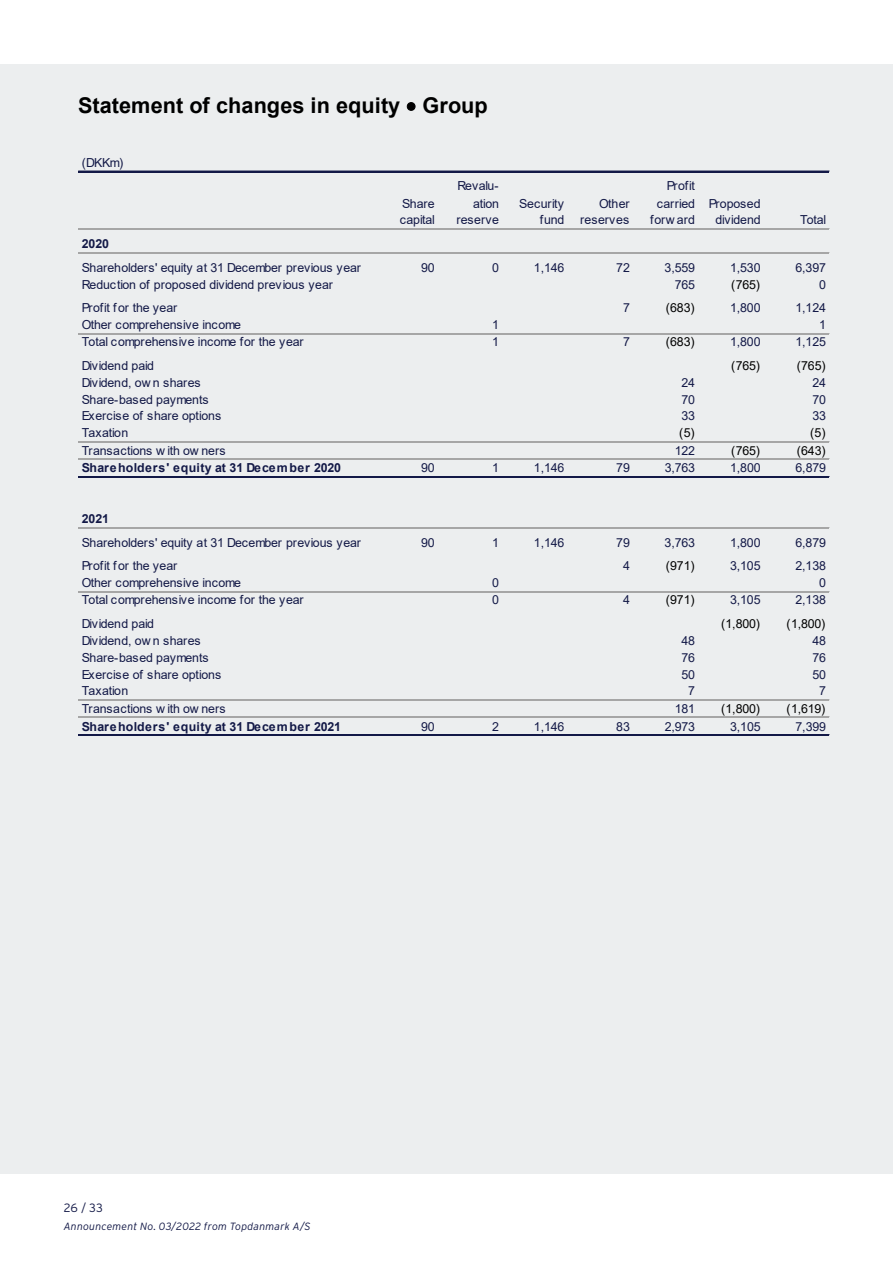
<style>
.page{position:relative;width:893px;height:1263px;background:#fff}
.page>*{position:absolute;margin:0;border:0;box-sizing:border-box;transform-origin:0 0}
.t1{font:700 21.75px "Arial";color:#000}
.t2{font:12.45px "Arial";letter-spacing:-.015em;color:#131947}
.t3{font:12.45px "Arial";letter-spacing:-.015em;color:#000}
.t4{font:700 12.45px "Arial";letter-spacing:.02em;color:#131947}
.t5{font:12.45px "Arial";letter-spacing:.025em;color:#131947}
.t6{font:300 12px "Interstate";color:#131947}
.t7{font:italic 300 10.5px "Interstate";letter-spacing:.015em;color:#131947}
</style>
<div class="page">
<div style="left:0;top:64px;width:893px;height:1110px;background:#eceeef"></div>
<svg style="left:407px;top:102px;width:8px;height:9px"></svg>
<hr style="left:78px;top:171px;width:751px;height:1px;background:#131947">
<hr style="left:78px;top:228px;width:751px;height:1px;background:#a6a6a6">
<hr style="left:78px;top:229px;width:751px;height:1px;background:#a6a6a6">
<hr style="left:78px;top:252px;width:751px;height:1px;background:#a6a6a6">
<hr style="left:78px;top:333px;width:751px;height:1px;background:#a6a6a6">
<hr style="left:78px;top:441px;width:751px;height:2px;background:#a6a6a6">
<hr style="left:78px;top:458px;width:751px;height:1px;background:#a6a6a6">
<hr style="left:78px;top:459px;width:751px;height:1px;background:#a6a6a6">
<hr style="left:78px;top:476px;width:751px;height:1px;background:#131947">
<hr style="left:78px;top:477px;width:751px;height:1px;background:#131947">
<hr style="left:78px;top:527px;width:751px;height:2px;background:#a6a6a6">
<hr style="left:78px;top:591px;width:751px;height:1px;background:#a6a6a6">
<hr style="left:78px;top:699px;width:751px;height:1px;background:#a6a6a6">
<hr style="left:78px;top:700px;width:751px;height:1px;background:#a6a6a6">
<hr style="left:78px;top:716px;width:751px;height:1px;background:#a6a6a6">
<hr style="left:78px;top:717px;width:751px;height:1px;background:#a6a6a6">
<hr style="left:78px;top:735px;width:751px;height:1px;background:#131947">
<h1 class="t1" style="left:78px;top:90px;width:411px">Statement of changes in equity Group</h1>
<p class="t2" style="left:82px;top:154px;width:43px">(DKKm)</p>
<p class="t2" style="left:457px;top:177px;width:43px">Revalu-</p>
<p class="t2" style="left:667px;top:177px;width:30px">Profit</p>
<p class="t2" style="left:402px;top:195px;width:34px">Share</p>
<p class="t2" style="left:473px;top:195px;width:27px">ation</p>
<p class="t2" style="left:519px;top:195px;width:46px">Security</p>
<p class="t2" style="left:599px;top:195px;width:32px">Other</p>
<p class="t2" style="left:657px;top:195px;width:105px">carried Proposed</p>
<p class="t2" style="left:400px;top:211px;width:37px">capital</p>
<p class="t5" style="left:456px;top:211px;width:44px">reserve</p>
<p class="t2" style="left:540px;top:211px;width:26px">fund</p>
<p class="t5" style="left:580px;top:211px;width:51px">reserves</p>
<p class="t2" style="left:650px;top:211px;width:47px">forw ard</p>
<p class="t2" style="left:715px;top:211px;width:47px">dividend</p>
<p class="t2" style="left:800px;top:211px;width:28px">Total</p>
<p class="t4" style="left:82px;top:235px;width:29px">2020</p>
<p class="t2" style="left:82px;top:259px;width:281px">Shareholders' equity at 31 December previous year</p>
<p class="t2" style="left:421px;top:259px;width:15px">90</p>
<p class="t2" style="left:492px;top:259px;width:8px">0</p>
<p class="t2" style="left:534px;top:259px;width:32px">1,146</p>
<p class="t2" style="left:616px;top:259px;width:15px">72</p>
<p class="t2" style="left:665px;top:259px;width:32px">3,559</p>
<p class="t2" style="left:730px;top:259px;width:32px">1,530</p>
<p class="t2" style="left:796px;top:259px;width:32px">6,397</p>
<p class="t2" style="left:82px;top:276px;width:252px">Reduction of proposed dividend previous year</p>
<p class="t2" style="left:675px;top:276px;width:22px">765</p>
<p class="t3" style="left:731px;top:276px;width:30px">(765)</p>
<p class="t2" style="left:819px;top:276px;width:8px">0</p>
<p class="t2" style="left:82px;top:299px;width:97px">Profit for the year</p>
<p class="t2" style="left:623px;top:299px;width:8px">7</p>
<p class="t3" style="left:666px;top:299px;width:30px">(683)</p>
<p class="t2" style="left:730px;top:299px;width:32px">1,800</p>
<p class="t2" style="left:796px;top:299px;width:32px">1,124</p>
<p class="t2" style="left:82px;top:316px;width:161px">Other comprehensive income</p>
<p class="t2" style="left:492px;top:316px;width:8px">1</p>
<p class="t2" style="left:819px;top:316px;width:8px">1</p>
<p class="t2" style="left:82px;top:333px;width:223px">Total comprehensive income for the year</p>
<p class="t2" style="left:492px;top:333px;width:8px">1</p>
<p class="t2" style="left:623px;top:333px;width:8px">7</p>
<p class="t3" style="left:666px;top:333px;width:30px">(683)</p>
<p class="t2" style="left:730px;top:333px;width:32px">1,800</p>
<p class="t2" style="left:796px;top:333px;width:32px">1,125</p>
<p class="t2" style="left:82px;top:357px;width:74px">Dividend paid</p>
<p class="t3" style="left:731px;top:357px;width:30px">(765)</p>
<p class="t3" style="left:797px;top:357px;width:30px">(765)</p>
<p class="t2" style="left:82px;top:374px;width:120px">Dividend, ow n shares</p>
<p class="t2" style="left:681px;top:374px;width:15px">24</p>
<p class="t2" style="left:812px;top:374px;width:15px">24</p>
<p class="t2" style="left:82px;top:391px;width:128px">Share-based payments</p>
<p class="t2" style="left:681px;top:391px;width:15px">70</p>
<p class="t2" style="left:812px;top:391px;width:15px">70</p>
<p class="t2" style="left:82px;top:407px;width:141px">Exercise of share options</p>
<p class="t2" style="left:681px;top:407px;width:15px">33</p>
<p class="t2" style="left:812px;top:407px;width:15px">33</p>
<p class="t2" style="left:82px;top:424px;width:48px">Taxation</p>
<p class="t3" style="left:679px;top:424px;width:17px">(5)</p>
<p class="t3" style="left:810px;top:424px;width:17px">(5)</p>
<p class="t2" style="left:82px;top:441px;width:145px">Transactions w ith ow ners</p>
<p class="t2" style="left:675px;top:441px;width:22px">122</p>
<p class="t3" style="left:731px;top:441px;width:30px">(765)</p>
<p class="t3" style="left:797px;top:441px;width:30px">(643)</p>
<p class="t4" style="left:82px;top:459px;width:261px">Shareholders' equity at 31 December 2020</p>
<p class="t2" style="left:421px;top:459px;width:15px">90</p>
<p class="t2" style="left:492px;top:459px;width:8px">1</p>
<p class="t2" style="left:534px;top:459px;width:32px">1,146</p>
<p class="t2" style="left:616px;top:459px;width:15px">79</p>
<p class="t2" style="left:665px;top:459px;width:32px">3,763</p>
<p class="t2" style="left:730px;top:459px;width:32px">1,800</p>
<p class="t2" style="left:796px;top:459px;width:32px">6,879</p>
<p class="t4" style="left:82px;top:510px;width:29px">2021</p>
<p class="t2" style="left:82px;top:534px;width:281px">Shareholders' equity at 31 December previous year</p>
<p class="t2" style="left:421px;top:534px;width:15px">90</p>
<p class="t2" style="left:492px;top:534px;width:8px">1</p>
<p class="t2" style="left:534px;top:534px;width:32px">1,146</p>
<p class="t2" style="left:616px;top:534px;width:15px">79</p>
<p class="t2" style="left:665px;top:534px;width:32px">3,763</p>
<p class="t2" style="left:730px;top:534px;width:32px">1,800</p>
<p class="t2" style="left:796px;top:534px;width:32px">6,879</p>
<p class="t2" style="left:82px;top:557px;width:97px">Profit for the year</p>
<p class="t2" style="left:623px;top:557px;width:8px">4</p>
<p class="t3" style="left:666px;top:557px;width:30px">(971)</p>
<p class="t2" style="left:730px;top:557px;width:32px">3,105</p>
<p class="t2" style="left:796px;top:557px;width:32px">2,138</p>
<p class="t2" style="left:82px;top:574px;width:161px">Other comprehensive income</p>
<p class="t2" style="left:492px;top:574px;width:8px">0</p>
<p class="t2" style="left:819px;top:574px;width:8px">0</p>
<p class="t2" style="left:82px;top:591px;width:223px">Total comprehensive income for the year</p>
<p class="t2" style="left:492px;top:591px;width:8px">0</p>
<p class="t2" style="left:623px;top:591px;width:8px">4</p>
<p class="t3" style="left:666px;top:591px;width:30px">(971)</p>
<p class="t2" style="left:730px;top:591px;width:32px">3,105</p>
<p class="t2" style="left:796px;top:591px;width:32px">2,138</p>
<p class="t2" style="left:82px;top:615px;width:74px">Dividend paid</p>
<p class="t3" style="left:721px;top:615px;width:40px">(1,800)</p>
<p class="t3" style="left:787px;top:615px;width:40px">(1,800)</p>
<p class="t2" style="left:82px;top:632px;width:120px">Dividend, ow n shares</p>
<p class="t2" style="left:681px;top:632px;width:15px">48</p>
<p class="t2" style="left:812px;top:632px;width:15px">48</p>
<p class="t2" style="left:82px;top:649px;width:128px">Share-based payments</p>
<p class="t2" style="left:681px;top:649px;width:15px">76</p>
<p class="t2" style="left:812px;top:649px;width:15px">76</p>
<p class="t2" style="left:82px;top:666px;width:141px">Exercise of share options</p>
<p class="t2" style="left:681px;top:666px;width:15px">50</p>
<p class="t2" style="left:812px;top:666px;width:15px">50</p>
<p class="t2" style="left:82px;top:682px;width:48px">Taxation</p>
<p class="t2" style="left:688px;top:682px;width:8px">7</p>
<p class="t2" style="left:819px;top:682px;width:8px">7</p>
<p class="t2" style="left:82px;top:700px;width:145px">Transactions w ith ow ners</p>
<p class="t2" style="left:675px;top:700px;width:22px">181</p>
<p class="t3" style="left:721px;top:700px;width:40px">(1,800)</p>
<p class="t3" style="left:787px;top:700px;width:40px">(1,619)</p>
<p class="t4" style="left:82px;top:717px;width:261px">Shareholders' equity at 31 December 2021</p>
<p class="t2" style="left:421px;top:718px;width:15px">90</p>
<p class="t2" style="left:492px;top:718px;width:8px">2</p>
<p class="t2" style="left:534px;top:718px;width:32px">1,146</p>
<p class="t2" style="left:616px;top:718px;width:15px">83</p>
<p class="t2" style="left:665px;top:718px;width:32px">2,973</p>
<p class="t2" style="left:730px;top:718px;width:32px">3,105</p>
<p class="t2" style="left:796px;top:718px;width:32px">7,399</p>
<p class="t6" style="left:64px;top:1199px;width:41px">26 / 33</p>
<p class="t7" style="left:64px;top:1218px;width:248px">Announcement No. 03/2022 from Topdanmark A/S</p>
</div>
